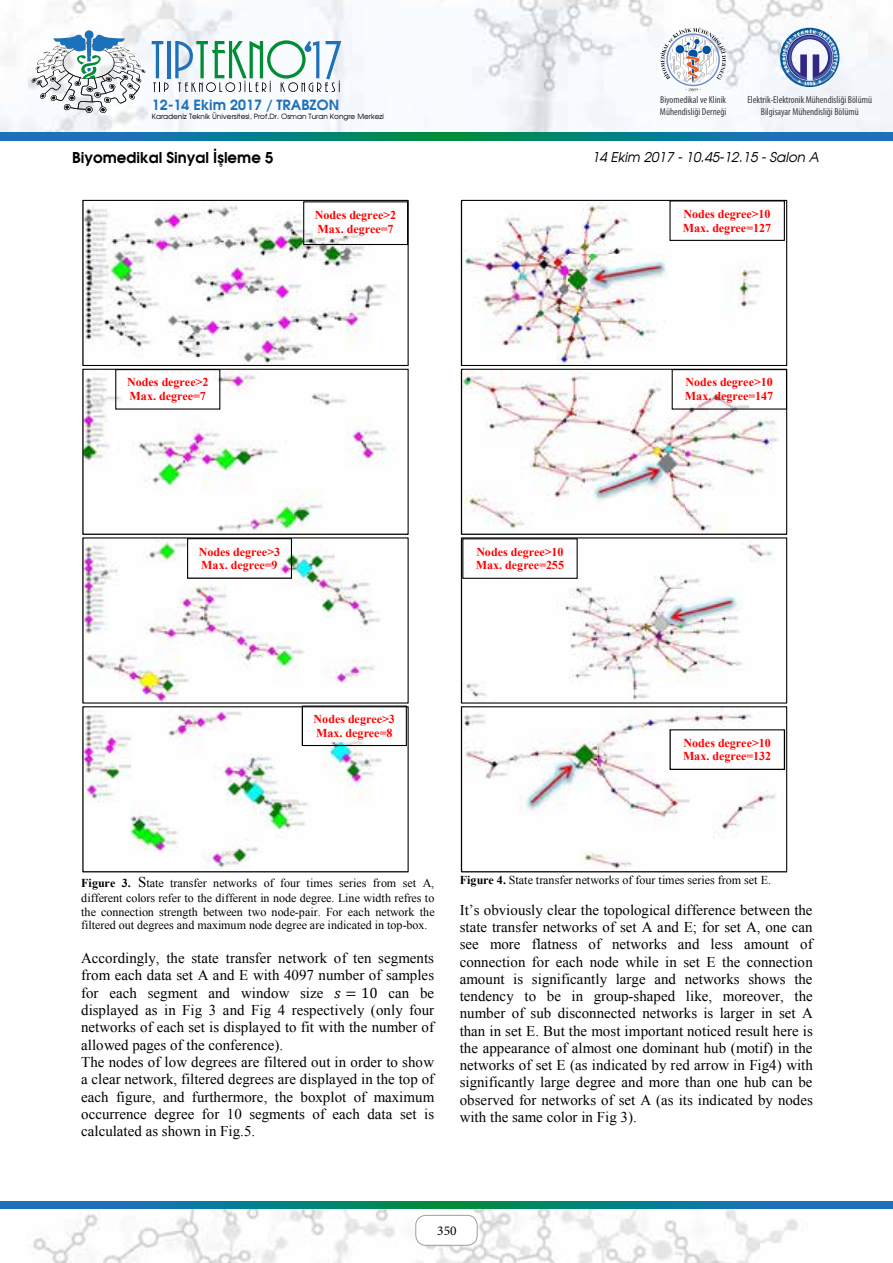
<style>
.page{position:relative;width:893px;height:1263px;background:#fff}
.page>*{position:absolute;margin:0;border:0;box-sizing:border-box;transform-origin:0 0}
.t1{font:15px/17.2px "Times New Roman";letter-spacing:.005em;color:#000;text-align:justify}
.t2{font:700 15px "Avalon";color:#000}
.t3{font:700 14.1px "Avalon";color:#1d71b8}
.t4{font:italic 13.5px "Avalon";color:#000}
.t5{font:13.5px "Minion Pro";color:#000}
.t6{font:12px/14.1px "Times New Roman";color:#000;text-align:justify}
.t7{font:700 12px/13.8px "Times New Roman";letter-spacing:-.005em;color:#f00}
.t8{font:condensed 10.05px/12.1px "Myriad Pro";color:#3c3c3b;text-align:center}
.t9{font:7.2px "Avalon Plain";color:#000}
.s1{font-weight:700}
.s2{font-size:15px}
.s3{font-family:"Cambria Math"}
</style>
<div class="page">
<img style="left:0;top:0;width:893px;height:133px">
<svg style="left:152px;top:41px;width:17px;height:51px"></svg>
<hr style="left:167px;top:41px;width:3px;height:37px;background:#1d71b8">
<svg style="left:175px;top:40px;width:166px;height:52px"></svg>
<svg style="left:85px;top:30px;width:9px;height:9px"></svg>
<svg style="left:32px;top:34px;width:113px;height:79px"></svg>
<svg style="left:660px;top:28px;width:66px;height:63px"></svg>
<svg style="left:780px;top:28px;width:59px;height:59px"></svg>
<svg style="left:0;top:133px;width:893px;height:7px;background:#0c7c8e"></svg>
<img style="left:0;top:1208px;width:893px;height:55px">
<svg style="left:0;top:1201px;width:893px;height:7px;background:#0c7c8e"></svg>
<div style="left:416px;top:1215px;width:61px;height:30px;background:#fff;border-radius:10px"></div>
<div style="left:416px;top:1215px;width:61px;height:30px;border:1px solid #9d9d9c;border-radius:10px"></div>
<svg style="left:82px;top:200px;width:327px;height:166px"></svg>
<svg style="left:82px;top:369px;width:327px;height:166px"></svg>
<svg style="left:82px;top:537px;width:327px;height:166px"></svg>
<svg style="left:82px;top:706px;width:327px;height:166px"></svg>
<svg style="left:461px;top:200px;width:326px;height:166px"></svg>
<svg style="left:461px;top:369px;width:326px;height:166px"></svg>
<svg style="left:461px;top:537px;width:326px;height:166px"></svg>
<svg style="left:461px;top:706px;width:326px;height:166px"></svg>
<svg style="left:303px;top:201px;width:105px;height:44px"></svg>
<svg style="left:115px;top:369px;width:105px;height:41px"></svg>
<svg style="left:187px;top:538px;width:105px;height:41px"></svg>
<svg style="left:302px;top:705px;width:105px;height:41px"></svg>
<img style="left:569px;top:255px;width:105px;height:50px">
<img style="left:585px;top:447px;width:100px;height:62px">
<img style="left:646px;top:590px;width:98px;height:55px">
<img style="left:517px;top:743px;width:79px;height:75px">
<svg style="left:669px;top:729px;width:116px;height:41px"></svg>
<svg style="left:462px;top:538px;width:116px;height:41px"></svg>
<svg style="left:672px;top:369px;width:115px;height:41px"></svg>
<svg style="left:669px;top:200px;width:116px;height:41px"></svg>
<p class="t3" style="left:152px;top:95px;width:189px">12-14 Ekim 2017 / TRABZON</p>
<p class="t9" style="left:152px;top:112px;width:234px">Karadeniz Teknik Üniversitesi, Prof.Dr. Osman Turan Kongre Merkezi</p>
<p class="t8" style="left:660px;top:93px;width:68px;text-align:left">Biyomedikal ve Klinik<br>Mühendisliği Derneği</p>
<p class="t8" style="left:747px;top:93px;width:126px">Elektrik-Elektronik Mühendisliği Bölümü<br>Bilgisayar Mühendisliği Bölümü</p>
<p class="t2" style="left:72px;top:148px;width:203px">Biyomedikal Sinyal İşleme 5</p>
<p class="t4" style="left:592px;top:149px;width:229px">14 Ekim 2017 - 10.45-12.15 - Salon A</p>
<p class="t7" style="left:127px;top:375px;width:83px">Nodes degree&gt;2<br>Max. degree=7</p>
<p class="t7" style="left:315px;top:207px;width:83px;line-height:14.4px">Nodes degree&gt;2<br>Max. degree=7</p>
<p class="t7" style="left:683px;top:206px;width:90px">Nodes degree&gt;10<br>Max. degree=127</p>
<p class="t7" style="left:685px;top:375px;width:90px">Nodes degree&gt;10<br>Max. degree=147</p>
<p class="t7" style="left:199px;top:544px;width:83px">Nodes degree&gt;3<br>Max. degree=9</p>
<p class="t7" style="left:476px;top:544px;width:90px">Nodes degree&gt;10<br>Max. degree=255</p>
<p class="t7" style="left:314px;top:712px;width:83px">Nodes degree&gt;3<br>Max. degree=8</p>
<p class="t7" style="left:683px;top:736px;width:90px">Nodes degree&gt;10<br>Max. degree=132</p>
<p class="t6" style="left:81px;top:876px;width:355px"><span class="s1">Figure 3.</span> <span class="s2">S</span>tate transfer networks of four times series from set A, different colors refer to the different in node degree. Line width refres to the connection strength between two node-pair. For each network the filtered out degrees and maximum node degree are indicated in top-box.</p>
<p class="t1" style="left:81px;top:949px;width:355px">Accordingly, the state transfer network of ten segments from each data set A and E with 4097 number of samples for each segment and window size <span class="s3">ݏ</span></p>
<p class="t1" style="left:81px;top:984px;width:355px;text-align:left;text-indent:307px">can be displayed as in Fig 3 and Fig 4 respectively (only four networks of each set is displayed to fit with the number of allowed pages of the conference).<br>The nodes of low degrees are filtered out in order to show a clear network, filtered degrees are displayed in the top of each figure, and furthermore, the boxplot of maximum occurrence degree for 10 segments of each data set is calculated as shown in Fig.5.</p>
<p class="t6" style="left:460px;top:873px;width:313px"><span class="s1">Figure 4.</span> State transfer networks of four times series from set E.</p>
<p class="t1" style="left:460px;top:901px;width:355px">It’s obviously clear the topological difference between the state transfer networks of set A and E; for set A, one can see more flatness of networks and less amount of connection for each node while in set E the connection amount is significantly large and networks shows the tendency to be in group-shaped like, moreover, the number of sub disconnected networks is larger in set A than in set E. But the most important noticed result here is the appearance of almost one dominant hub (motif) in the networks of set E (as indicated by red arrow in Fig4) with significantly large degree and more than one hub can be observed for networks of set A (as its indicated by nodes with the same color in Fig 3).</p>
<p class="t5" style="left:437px;top:1222px;width:21px">350</p>
</div>
